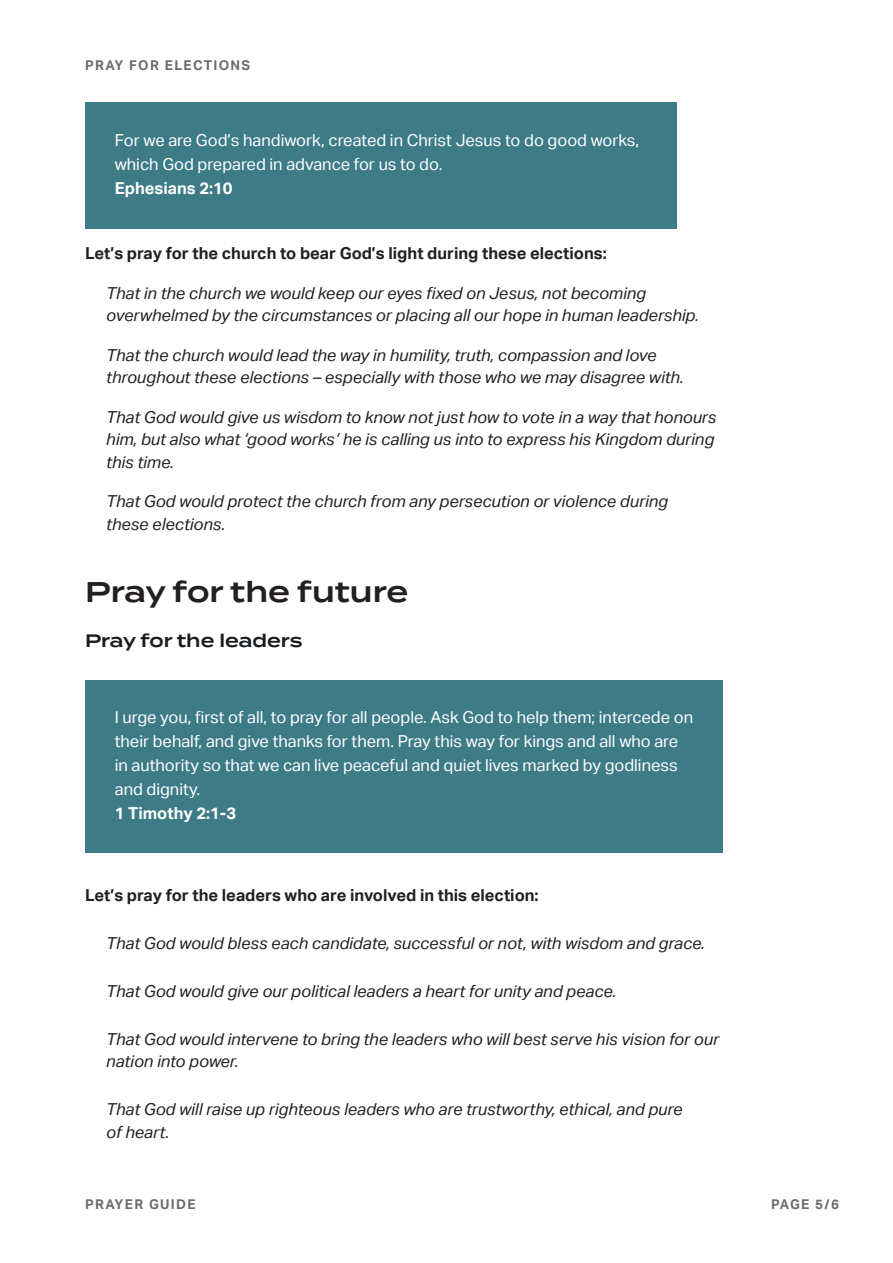
<style>
.page{position:relative;width:893px;height:1263px;background:#fff}
.page>*{position:absolute;margin:0;border:0;box-sizing:border-box;transform-origin:0 0}
.t1{font:600 28.5px "Termina";color:#231f20}
.t2{font:600 18px "Termina";color:#191c1f}
.t3{font:italic 16.5px/22.5px "Aktiv Grotesk";color:#231f20}
.Paragraph_Style_9{font:16.5px/24px "Aktiv Grotesk";color:#fff}
.t4{font:700 16.5px "Aktiv Grotesk";color:#231f20}
.Paragraph_Style_10{font:16.5px/24px "Aktiv Grotesk";color:#fff}
.t5{font:700 13.5px "Aktiv Grotesk";letter-spacing:.1em;color:#6c6d70}
.s1{font-weight:700}
</style>
<div class="page">
<div style="left:85px;top:102px;width:591px;height:127px;background:#3d7b87"></div>
<div style="left:85px;top:681px;width:638px;height:172px;background:#3d7b87"></div>
<p class="t5" style="left:85px;top:58px;width:167px">PRAY FOR ELECTIONS</p>
<p class="Paragraph_Style_10" style="left:115px;top:129px;width:526px">For we are God’s handiwork, created in Christ Jesus to do good works, which God prepared in advance for us to do.<br><span class="s1">Ephesians 2:10</span></p>
<p class="t4" style="left:85px;top:244px;width:523px">Let’s pray for the church to bear God’s light during these elections:</p>
<p class="t3" style="left:106px;top:282px;width:594px">That in the church we would keep our eyes fixed on Jesus, not becoming overwhelmed by the circumstances or placing all our hope in human leadership.</p>
<p class="t3" style="left:106px;top:344px;width:579px">That the church would lead the way in humility, truth, compassion and love throughout these elections – especially with those who we may disagree with.</p>
<p class="t3" style="left:106px;top:406px;width:612px">That God would give us wisdom to know not just how to vote in a way that honours him, but also what ‘good works’ he is calling us into to express his Kingdom during this time.</p>
<p class="t3" style="left:106px;top:490px;width:563px">That God would protect the church from any persecution or violence during these elections.</p>
<p class="t1" style="left:85px;top:571px;width:325px">Pray for the future</p>
<p class="t2" style="left:85px;top:628px;width:219px">Pray for the leaders</p>
<p class="Paragraph_Style_9" style="left:115px;top:705px;width:580px">I urge you, first of all, to pray for all people. Ask God to help them; intercede on their behalf, and give thanks for them. Pray this way for kings and all who are in authority so that we can live peaceful and quiet lives marked by godliness and dignity.<br><span class="s1">1 Timothy 2:1-3</span></p>
<p class="t4" style="left:85px;top:885px;width:455px">Let’s pray for the leaders who are involved in this election:</p>
<p class="t3" style="left:106px;top:932px;width:600px">That God would bless each candidate, successful or not, with wisdom and grace.</p>
<p class="t3" style="left:106px;top:980px;width:511px">That God would give our political leaders a heart for unity and peace.</p>
<p class="t3" style="left:106px;top:1028px;width:614px">That God would intervene to bring the leaders who will best serve his vision for our nation into power.</p>
<p class="t3" style="left:106px;top:1098px;width:578px">That God will raise up righteous leaders who are trustworthy, ethical, and pure of heart.</p>
<p class="t5" style="left:85px;top:1196px;width:112px">PRAYER GUIDE</p>
<p class="t5" style="left:771px;top:1196px;width:69px">PAGE 5/6</p>
</div>
